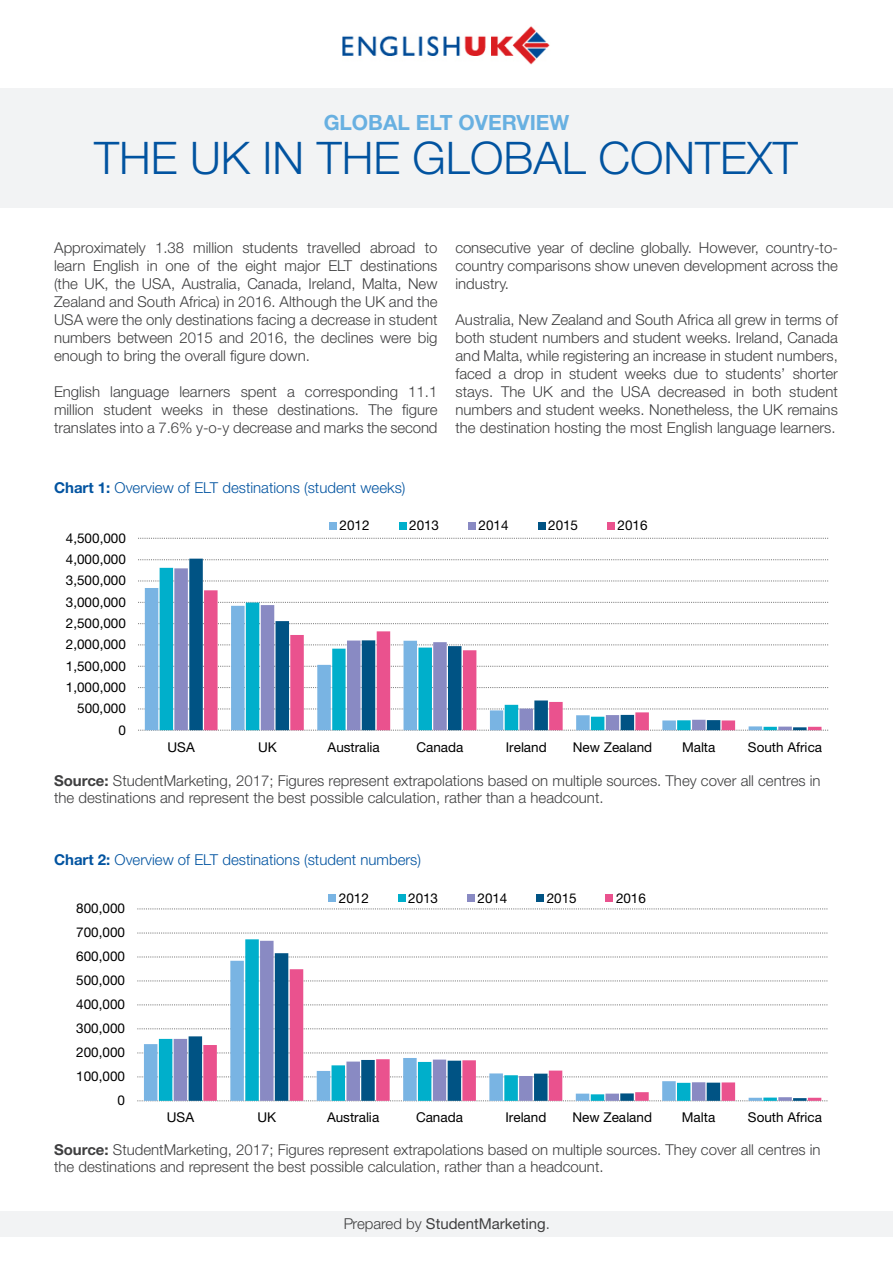
<style>
.page{position:relative;width:893px;height:1263px;background:#fff}
.page>*{position:absolute;margin:0;border:0;box-sizing:border-box;transform-origin:0 0}
.t1{font:300 45px "Helvetica Neue";color:#0153a0}
.t2{font:700 21px "Helvetica Neue";color:#68b0e1}
.t3{font:300 15px/18px "Helvetica Neue";color:#3e3e3f;text-align:justify}
.t4{font:300 15px "Helvetica Neue";color:#0153a0}
.t5{font:15px "Helvetica Neue";color:#3e3e3f}
.t6{font:13.5px "Helvetica Neue";color:#000}
.s1{font-weight:700}
.s2{font-weight:300}
</style>
<div class="page">
<div style="left:0;top:1211px;width:893px;height:25px;background:#f2f3f4"></div>
<div style="left:0;top:88px;width:893px;height:120px;background:#f2f3f4"></div>
<svg style="left:138px;top:730px;width:690px;height:1px"></svg>
<svg style="left:138px;top:580px;width:690px;height:1px"></svg>
<svg style="left:138px;top:559px;width:690px;height:1px"></svg>
<svg style="left:138px;top:538px;width:690px;height:1px"></svg>
<svg style="left:145px;top:588px;width:15px;height:142px;fill:#79b4e3"></svg>
<svg style="left:160px;top:568px;width:14px;height:162px;fill:#00afcb"></svg>
<svg style="left:174px;top:568px;width:15px;height:162px;fill:#898ac3"></svg>
<svg style="left:189px;top:559px;width:618px;height:171px"></svg>
<svg style="left:204px;top:590px;width:617px;height:140px"></svg>
<div style="left:330px;top:522px;width:7px;height:7px;background:#79b4e3"></div>
<div style="left:399px;top:522px;width:7px;height:7px;background:#00afcb"></div>
<div style="left:468px;top:522px;width:8px;height:7px;background:#898ac3"></div>
<div style="left:538px;top:522px;width:7px;height:7px;background:#005384"></div>
<div style="left:607px;top:522px;width:8px;height:7px;background:#ea528e"></div>
<svg style="left:137px;top:1100px;width:691px;height:1px"></svg>
<svg style="left:137px;top:1076px;width:691px;height:1px"></svg>
<svg style="left:137px;top:1052px;width:691px;height:1px"></svg>
<svg style="left:137px;top:1028px;width:691px;height:1px"></svg>
<svg style="left:137px;top:1004px;width:691px;height:1px"></svg>
<svg style="left:137px;top:980px;width:691px;height:1px"></svg>
<svg style="left:137px;top:956px;width:691px;height:1px"></svg>
<svg style="left:137px;top:932px;width:691px;height:1px"></svg>
<svg style="left:137px;top:908px;width:691px;height:1px"></svg>
<svg style="left:144px;top:980px;width:15px;height:121px"></svg>
<svg style="left:159px;top:939px;width:115px;height:162px"></svg>
<svg style="left:174px;top:941px;width:100px;height:160px"></svg>
<svg style="left:189px;top:953px;width:618px;height:148px"></svg>
<svg style="left:203px;top:969px;width:618px;height:132px"></svg>
<div style="left:329px;top:895px;width:7px;height:7px;background:#79b4e3"></div>
<div style="left:398px;top:895px;width:7px;height:7px;background:#00afcb"></div>
<div style="left:467px;top:895px;width:7px;height:7px;background:#898ac3"></div>
<div style="left:537px;top:895px;width:7px;height:7px;background:#005384"></div>
<div style="left:606px;top:895px;width:7px;height:7px;background:#ea528e"></div>
<img style="left:342px;top:26px;width:208px;height:39px">
<h2 class="t2" style="left:324px;top:106px;width:247px">GLOBAL ELT OVERVIEW</h2>
<h1 class="t1" style="left:94px;top:122px;width:705px">THE UK IN THE GLOBAL CONTEXT</h1>
<p class="t3" style="left:54px;top:238px;width:385px">Approximately 1.38 million students travelled abroad to learn English in one of the eight major ELT destinations (the UK, the USA, Australia, Canada, Ireland, Malta, New Zealand and South Africa) in 2016. Although the UK and the USA were the only destinations facing a decrease in student numbers between 2015 and 2016, the declines were big enough to bring the overall figure down.</p>
<p class="t3" style="left:54px;top:382px;width:385px">English language learners spent a corresponding 11.1 million student weeks in these destinations. The figure translates into a 7.6% y-o-y decrease and marks the second</p>
<p class="t3" style="left:455px;top:238px;width:384px">consecutive year of decline globally. However, country-to&shy;country comparisons show uneven development across the industry.</p>
<p class="t3" style="left:455px;top:310px;width:384px">Australia, New Zealand and South Africa all grew in terms of both student numbers and student weeks. Ireland, Canada and Malta, while registering an increase in student numbers, faced a drop in student weeks due to students’ shorter stays. The UK and the USA decreased in both student numbers and student weeks. Nonetheless, the UK remains the destination hosting the most English language learners.</p>
<p class="t4" style="left:54px;top:476px;width:353px"><span class="s1">Chart 1:</span> Overview of ELT destinations (student weeks)</p>
<p class="t6" style="left:66px;top:528px;width:62px">4,500,000</p>
<p class="t6" style="left:66px;top:549px;width:62px">4,000,000</p>
<p class="t6" style="left:66px;top:571px;width:62px">3,500,000</p>
<p class="t6" style="left:66px;top:592px;width:62px">3,000,000</p>
<p class="t6" style="left:66px;top:613px;width:62px">2,500,000</p>
<p class="t6" style="left:66px;top:635px;width:62px">2,000,000</p>
<p class="t6" style="left:66px;top:656px;width:62px">1,500,000</p>
<p class="t6" style="left:66px;top:677px;width:62px">1,000,000</p>
<p class="t6" style="left:77px;top:699px;width:50px">500,000</p>
<p class="t6" style="left:118px;top:720px;width:9px">0</p>
<p class="t6" style="left:340px;top:515px;width:32px">2012</p>
<p class="t6" style="left:409px;top:515px;width:32px">2013</p>
<p class="t6" style="left:479px;top:515px;width:32px">2014</p>
<p class="t6" style="left:548px;top:515px;width:32px">2015</p>
<p class="t6" style="left:618px;top:515px;width:32px">2016</p>
<p class="t6" style="left:168px;top:737px;width:29px">USA</p>
<p class="t6" style="left:258px;top:737px;width:20px">UK</p>
<p class="t6" style="left:328px;top:737px;width:54px">Australia</p>
<p class="t6" style="left:416px;top:737px;width:49px">Canada</p>
<p class="t6" style="left:506px;top:737px;width:42px">Ireland</p>
<p class="t6" style="left:573px;top:737px;width:81px">New Zealand</p>
<p class="t6" style="left:682px;top:737px;width:35px">Malta</p>
<p class="t6" style="left:748px;top:737px;width:76px">South Africa</p>
<p class="t3" style="left:54px;top:772px;width:768px;line-height:16.5px"><span class="s1">Source:</span> StudentMarketing, 2017; Figures represent extrapolations based on multiple sources. They cover all centres in the destinations and represent the best possible calculation, rather than a headcount.</p>
<p class="t4" style="left:54px;top:847px;width:369px"><span class="s1">Chart 2:</span> Overview of ELT destinations (student numbers)</p>
<p class="t6" style="left:76px;top:899px;width:50px">800,000</p>
<p class="t6" style="left:76px;top:923px;width:50px">700,000</p>
<p class="t6" style="left:76px;top:947px;width:50px">600,000</p>
<p class="t6" style="left:76px;top:971px;width:50px">500,000</p>
<p class="t6" style="left:76px;top:995px;width:50px">400,000</p>
<p class="t6" style="left:76px;top:1019px;width:50px">300,000</p>
<p class="t6" style="left:76px;top:1043px;width:50px">200,000</p>
<p class="t6" style="left:76px;top:1067px;width:50px">100,000</p>
<p class="t6" style="left:118px;top:1091px;width:9px">0</p>
<p class="t6" style="left:339px;top:888px;width:32px">2012</p>
<p class="t6" style="left:408px;top:888px;width:32px">2013</p>
<p class="t6" style="left:477px;top:888px;width:32px">2014</p>
<p class="t6" style="left:547px;top:888px;width:32px">2015</p>
<p class="t6" style="left:616px;top:888px;width:32px">2016</p>
<p class="t6" style="left:167px;top:1108px;width:29px">USA</p>
<p class="t6" style="left:257px;top:1108px;width:20px">UK</p>
<p class="t6" style="left:327px;top:1108px;width:54px">Australia</p>
<p class="t6" style="left:416px;top:1108px;width:49px">Canada</p>
<p class="t6" style="left:505px;top:1108px;width:42px">Ireland</p>
<p class="t6" style="left:572px;top:1108px;width:81px">New Zealand</p>
<p class="t6" style="left:682px;top:1108px;width:35px">Malta</p>
<p class="t6" style="left:748px;top:1108px;width:76px">South Africa</p>
<p class="t3" style="left:54px;top:1141px;width:768px;line-height:16.5px"><span class="s1">Source:</span> StudentMarketing, 2017; Figures represent extrapolations based on multiple sources. They cover all centres in the destinations and represent the best possible calculation, rather than a headcount.</p>
<p class="t5" style="left:343px;top:1213px;width:208px"><span class="s2">Prepared by</span> StudentMarketing<span class="s2">.</span></p>
</div>
